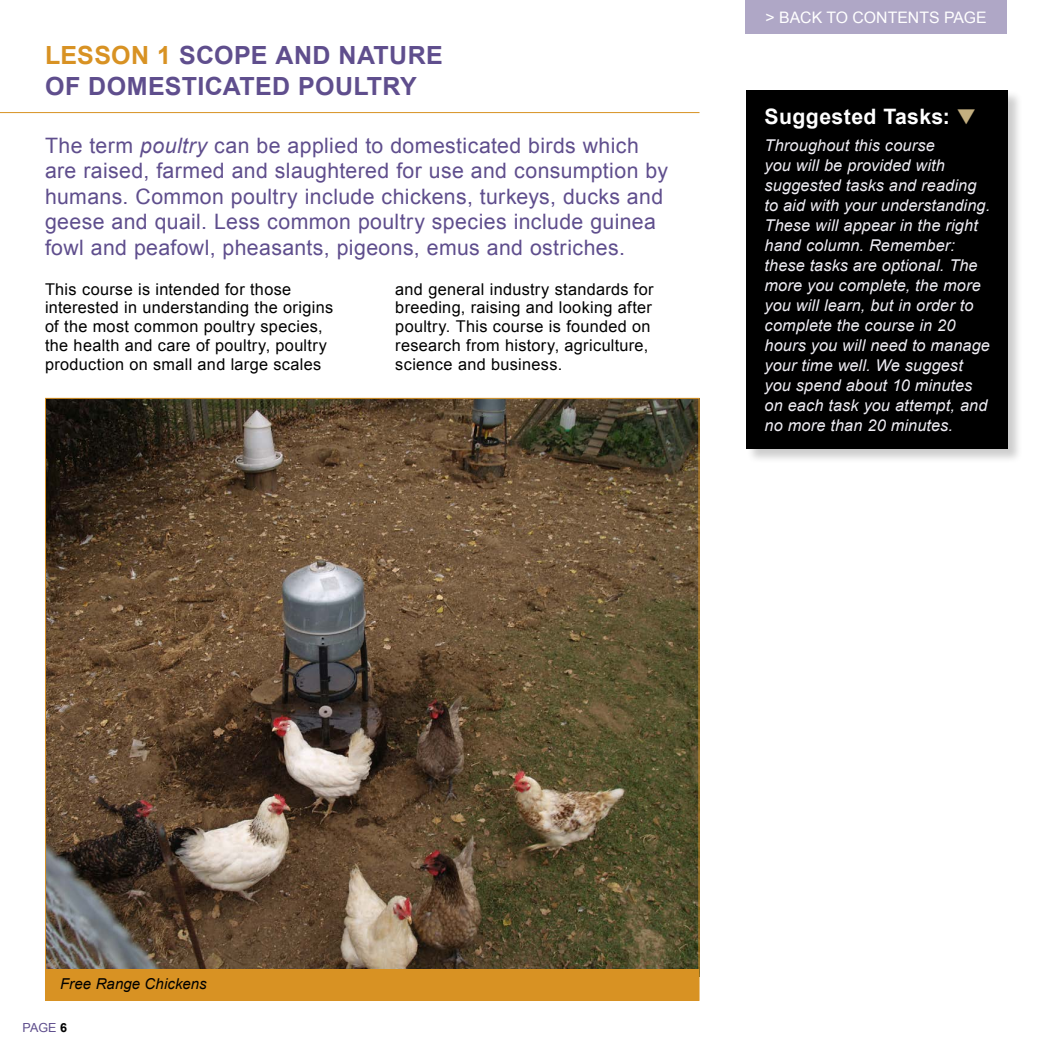
<style>
.page{position:relative;width:1053px;height:1053px;background:#fff}
.page>*{position:absolute;margin:0;border:0;box-sizing:border-box;transform-origin:0 0}
.t1{font:700 25px/30px "Arial";letter-spacing:.015em;color:#5f4e8d}
.t2{font:700 25px "Arial";color:#d89223}
.t3{font:21.25px/25.5px "Arial";letter-spacing:.02em;color:#5f4e8d}
.t4{font:700 21.25px "Arial";letter-spacing:.02em;color:#fff}
.t5{font:italic 16.25px/20px "Arial";letter-spacing:.01em;color:#efedf4}
.t6{font:16.25px/18.8px "Arial";letter-spacing:.02em;color:#000}
.t7{font:15.88px "Arial";color:#fff}
.t8{font:italic 15px "Arial";letter-spacing:.005em;color:#000}
.t9{font:12.5px "Arial";color:#5f4e8d}
.t10{font:700 12.5px "Arial";color:#000}
.s1{color:#d89223}
.s2{font-style:italic}
.s3{color:#c3af80}
</style>
<div class="page">
<div style="left:745px;top:0;width:261px;height:34px;background:#afa7c6"></div>
<hr style="left:0;top:112px;width:699px;height:1px;background:#d89223">
<img style="left:45px;top:397px;width:655px;height:604px">
<div style="left:746px;top:90px;width:277px;height:374px;background:#000;opacity:.2"></div>
<div style="left:746px;top:90px;width:261px;height:359px;background:#000"></div>
<h1 class="t1" style="left:45px;top:42px;width:399px;text-indent:86px"><span class="s1">n 1</span> SCOPE AND NATURE<br>OFDOMESTICATEDPOULTRY</h1>
<h1 class="t2" style="left:45px;top:39px;width:34px">Lesso</h1>
<p class="t3" style="left:45px;top:132px;width:624px">The term <span class="s2">poultry</span> can be applied to domesticated birds which are raised, farmed and slaughtered for use and consumption by humans. Common poultry include chickens, turkeys, ducks and geese and quail. Less common poultry species include guinea fowl and peafowl, pheasants, pigeons, emus and ostriches.</p>
<p class="t6" style="left:45px;top:280px;width:289px">This course is intended for those interested in understanding the origins of the most common poultry species, the health and care of poultry, poultry production on small and large scales</p>
<p class="t6" style="left:395px;top:280px;width:260px">and general industry standards for breeding, raising and looking after poultry. This course is founded on research from history, agriculture, science and business.</p>
<p class="t7" style="left:765px;top:7px;width:223px">&gt; BACK TO CONTENTS PAGE</p>
<h2 class="t4" style="left:764px;top:102px;width:213px">Suggested Tasks: <span class="s3">▼</span></h2>
<p class="t5" style="left:764px;top:135px;width:227px">Throughout this course<br>you will be provided with suggested tasks and reading to aid with your understanding.<br>These will appear in the right hand column. Remember: these tasks are optional. The more you complete, the more you will learn, but in order to complete the course in 20 hours you will need to manage your time well. We suggest you spend about 10 minutes on each task you attempt, and no more than 20 minutes.</p>
<p class="t8" style="left:60px;top:974px;width:148px">Free Range Chickens</p>
<p class="t9" style="left:22px;top:1019px;width:10px">page</p>
<p class="t10" style="left:60px;top:1019px;width:8px">6</p>
</div>
